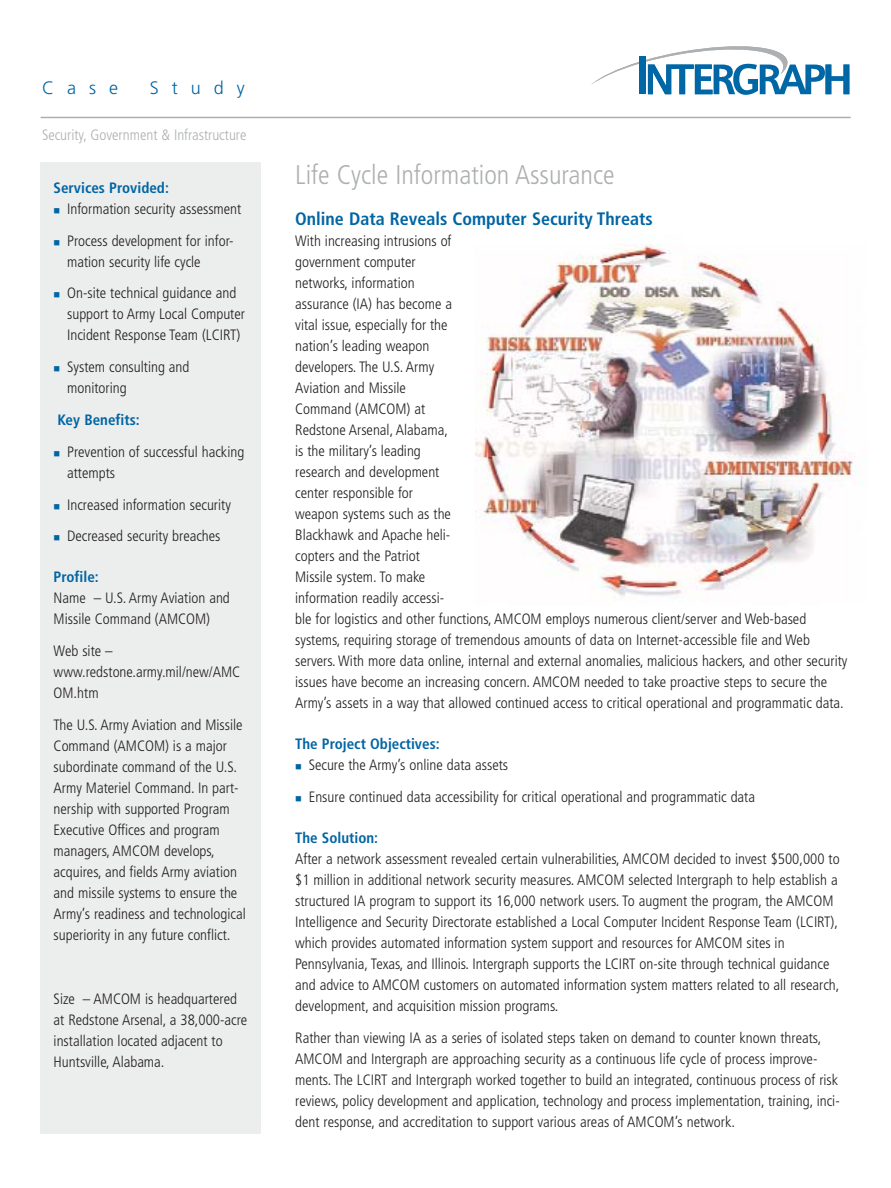
<style>
.page{position:relative;width:891px;height:1188px;background:#fff}
.page>*{position:absolute;margin:0;border:0;box-sizing:border-box;transform-origin:0 0}
.t1{font:300 condensed 27px "Frutiger LT Std";color:#adb0b2}
.t2{font:700 condensed 18px "Frutiger LT Std";color:#0065a4}
.t3{font:300 18px "Frutiger LT Std";letter-spacing:.725em;color:#0065a4}
.t4{font:300 condensed 15px/21px "Frutiger LT Std";color:#231f20}
.t5{font:700 condensed 15px "Frutiger LT Std";color:#0065a4}
.t6{font:300 condensed 15px "Frutiger LT Std";color:#adb0b2}
</style>
<div class="page">
<div style="left:40px;top:162px;width:221px;height:972px;background:#eceded"></div>
<svg style="left:591px;top:46px;width:258px;height:49px"></svg>
<hr style="left:41px;top:117px;width:810px;height:1px;background:#adb0b2">
<img style="left:475px;top:244px;width:382px;height:355px">
<p class="t3" style="left:42px;top:80px;width:78px">Case</p>
<p class="t3" style="left:150px;top:80px;width:97px">Study</p>
<p class="t6" style="left:42px;top:129px;width:206px">Security, Government &amp; Infrastructure</p>
<p class="t5" style="left:54px;top:181px;width:117px">Services Provided:</p>
<p class="t4" style="left:67px;top:193px;width:176px;line-height:31.8px">Information security assessment<br>Process development for infor-</p>
<p class="t4" style="left:67px;top:246px;width:171px;line-height:31.8px">mation security life cycle<br>On-site technical guidance and</p>
<p class="t4" style="left:67px;top:304px;width:179px">support to Army Local Computer<br>Incident Response Team (LCIRT)</p>
<p class="t4" style="left:67px;top:357px;width:124px">System consulting and monitoring</p>
<p class="t5" style="left:58px;top:413px;width:84px">Key Benefits:</p>
<p class="t4" style="left:67px;top:442px;width:179px">Prevention of successful hacking attempts</p>
<p class="t4" style="left:67px;top:489px;width:165px;line-height:31.8px">Increased information security<br>Decreased security breaches</p>
<p class="t5" style="left:54px;top:571px;width:47px">Profile:</p>
<p class="t4" style="left:54px;top:588px;width:178px">Name – U.S. Army Aviation and<br>Missile Command (AMCOM)</p>
<p class="t4" style="left:54px;top:641px;width:188px">Web site – www.redstone.army.mil/new/AMC<br>OM.htm</p>
<p class="t4" style="left:54px;top:715px;width:194px">The U.S. Army Aviation and Missile<br>Command (AMCOM) is a major subordinate command of the U.S.<br>Army Materiel Command. In part&shy;nership with supported Program<br>Executive Offices and program managers, AMCOM develops, acquires, and fields Army aviation and missile systems to ensure the<br>Army’s readiness and technological superiority in any future conflict.</p>
<p class="t4" style="left:54px;top:989px;width:195px">Size – AMCOM is headquartered at Redstone Arsenal, a 38,000-acre installation located adjacent to<br>Huntsville, Alabama.</p>
<h1 class="t1" style="left:295px;top:163px;width:321px">Life Cycle Information Assurance</h1>
<p class="t2" style="left:295px;top:211px;width:359px">Online Data Reveals Computer Security Threats</p>
<p class="t4" style="left:295px;top:231px;width:554px">With increasing intrusions of<br>government computer<br>networks, information<br>assurance (IA) has become a<br>vital issue, especially for the<br>nation’s leading weapon<br>developers. The U.S. Army<br>Aviation and Missile<br>Command (AMCOM) at<br>Redstone Arsenal, Alabama,<br>is the military’s leading<br>research and development<br>center responsible for<br>weapon systems such as the<br>Blackhawk and Apache heli-<br>copters and the Patriot<br>Missile system. To make<br>information readily accessi-<br>ble for logistics and other functions, AMCOM employs numerous client/server and Web-based systems, requiring storage of tremendous amounts of data on Internet-accessible file and Web servers. With more data online, internal and external anomalies, malicious hackers, and other security issues have become an increasing concern. AMCOM needed to take proactive steps to secure the Army’s assets in a way that allowed continued access to critical operational and programmatic data.</p>
<p class="t5" style="left:295px;top:737px;width:146px">The Project Objectives:</p>
<p class="t4" style="left:309px;top:750px;width:448px;line-height:31.8px">Secure the Army’s online data assets<br>Ensure continued data accessibility for critical operational and programmatic data</p>
<p class="t5" style="left:295px;top:831px;width:84px">The Solution:</p>
<p class="t4" style="left:295px;top:849px;width:546px">After a network assessment revealed certain vulnerabilities, AMCOM decided to invest $500,000 to $1 million in additional network security measures. AMCOM selected Intergraph to help establish a structured IA program to support its 16,000 network users. To augment the program, the AMCOM Intelligence and Security Directorate established a Local Computer Incident Response Team (LCIRT), which provides automated information system support and resources for AMCOM sites in Pennsylvania, Texas, and Illinois. Intergraph supports the LCIRT on-site through technical guidance and advice to AMCOM customers on automated information system matters related to all research, development, and acquisition mission programs.</p>
<p class="t4" style="left:295px;top:1028px;width:546px">Rather than viewing IA as a series of isolated steps taken on demand to counter known threats, AMCOM and Intergraph are approaching security as a continuous life cycle of process improve&shy;ments. The LCIRT and Intergraph worked together to build an integrated, continuous process of risk reviews, policy development and application, technology and process implementation, training, inci&shy;dent response, and accreditation to support various areas of AMCOM’s network.</p>
</div>
